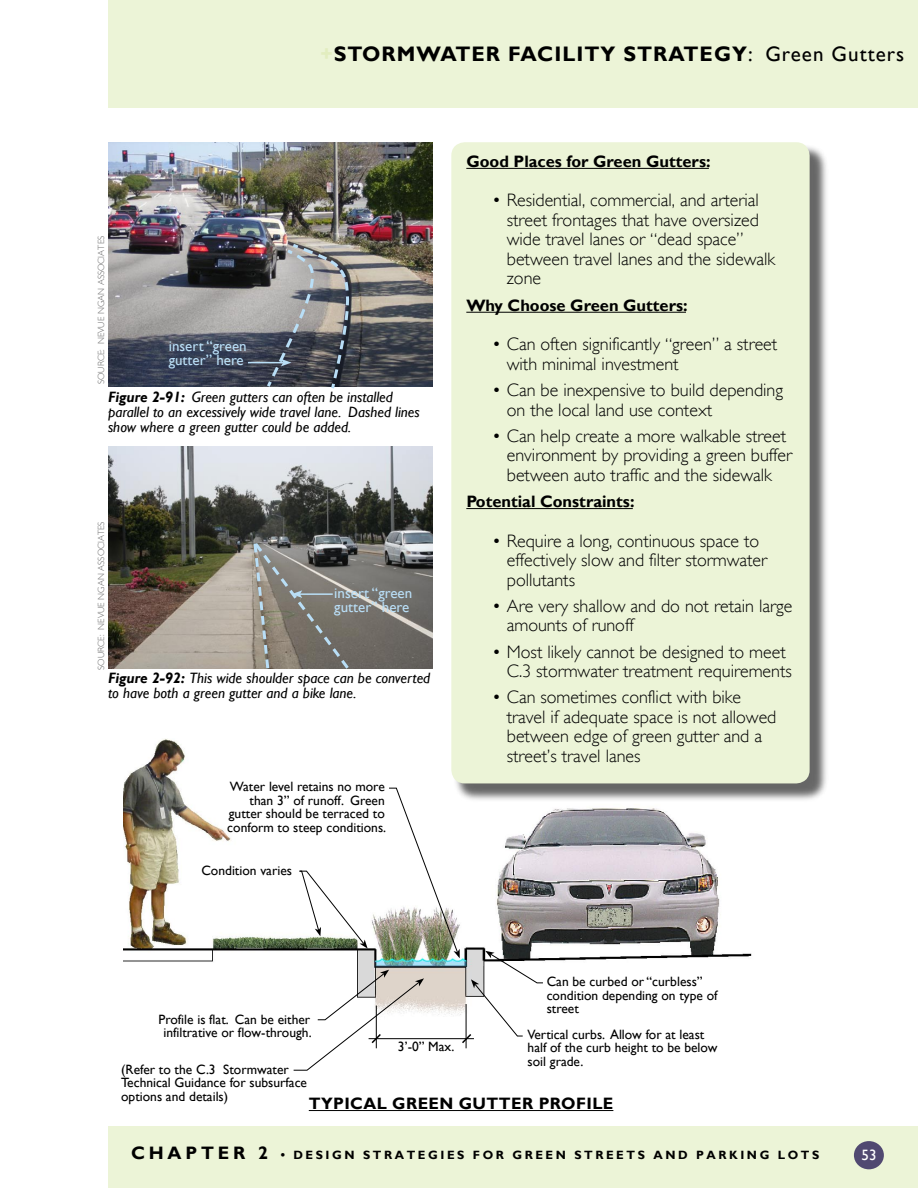
<style>
.page{position:relative;width:918px;height:1188px;background:#fff}
.page>*{position:absolute;margin:0;border:0;box-sizing:border-box;transform-origin:0 0}
.t1{font:700 21px "Gill Sans";letter-spacing:.05em;color:#000}
.t2{font:21px "Gill Sans";letter-spacing:.05em;color:#000}
.t3{font:300 18px/19.5px "Gill Sans";color:#000}
.t4{font:700 18px "Gill Sans";letter-spacing:.215em;color:#000}
.t5{font:700 16.5px "Gill Sans";color:#000}
.t6{font:700 16.5px "Gill Sans";letter-spacing:.025em;color:#000}
.t7{font:italic 15px/15px "Gill Sans";color:#000}
.t8{font:15px/13.5px "Gill Sans";color:#b9def6}
.t9{font:15px "Gill Sans";color:#fff}
.t10{font:13.5px/13.5px "Gill Sans";color:#000}
.t11{font:700 12px "Gill Sans";letter-spacing:.215em;color:#000}
.t12{font:300 9px "Gill Sans";color:#6d6d6d}
.s1{color:#e2edbf}
.s2{font-weight:700}
.s3{font-weight:400}
.s4{font-size:12px}
</style>
<div class="page">
<img style="left:123px;top:739px;width:629px;height:223px">
<img style="left:108px;top:143px;width:324px;height:243px">
<hr style="left:248px;top:362px;width:35px;height:1px;background:#b9def6">
<svg style="left:264px;top:242px;width:86px;height:147px;background:#7c7d81"></svg>
<img style="left:108px;top:446px;width:324px;height:222px">
<svg style="left:252px;top:540px;width:100px;height:129px;background:#817e77"></svg>
<div style="left:108px;top:0;width:810px;height:108px;background:#ecf4d7"></div>
<svg style="left:293px;top:788px;width:250px;height:283px"></svg>
<div style="left:453px;top:144px;width:376px;height:659px;background:#000;opacity:.6"></div>
<div style="left:451px;top:142px;width:359px;height:641px;background:#ecf4d7;border-radius:14px"></div>
<hr style="left:466px;top:168px;width:243px;height:1px;background:#000">
<hr style="left:466px;top:312px;width:220px;height:1px;background:#000">
<hr style="left:466px;top:508px;width:167px;height:1px;background:#000">
<div style="left:108px;top:1126px;width:810px;height:62px;background:#ecf4d7"></div>
<div style="left:854px;top:1141px;width:30px;height:28px;background:#514971;border-radius:50%"></div>
<hr style="left:309px;top:1110px;width:304px;height:1px;background:#000">
<p class="t1" style="left:320px;top:42px;width:115px"><span class="s1">+</span>STORMWAT</p>
<p class="t1" style="left:472px;top:42px;width:182px">ER FACI LITY STRAT</p>
<p class="t2" style="left:700px;top:42px;width:206px"><span class="s2">EGY</span>: Green Gutters</p>
<p class="t12" style="left:96px;top:384px;width:150px;rotate:-90deg">source: nevue ngan associates</p>
<p class="t8" style="left:169px;top:340px;width:79px">insert “green gutter” here</p>
<p class="t7" style="left:108px;top:389px;width:313px"><span class="s2">Figure 2-91:</span> Green gutters can often be installed parallel to an excessively wide travel lane. Dashed lines show where a green gutter could be added.</p>
<p class="t12" style="left:96px;top:670px;width:150px;rotate:-90deg">source: nevue ngan associates</p>
<p class="t8" style="left:334px;top:587px;width:79px">insert “green gutter” here</p>
<p class="t7" style="left:108px;top:670px;width:324px"><span class="s2">Figure 2-92:</span> This wide shoulder space can be converted to have both a green gutter and a bike lane.</p>
<p class="t10" style="left:227px;top:780px;width:160px;text-align:right">Water level retains no more than 3” of runoff. Green gutter should be terraced to conform to steep conditions.</p>
<p class="t10" style="left:201px;top:863px;width:92px">Condition varies</p>
<p class="t5" style="left:466px;top:152px;width:246px">Good Places for Green Gutters:</p>
<p class="t3" style="left:507px;top:191px;width:271px;text-indent:-14px"><span class="s3">•</span> Residential, commercial, and arterial street frontages that have oversized wide travel lanes or “dead space” between travel lanes and the sidewalk zone</p>
<p class="t5" style="left:466px;top:295px;width:223px">Why Choose Green Gutters:</p>
<p class="t3" style="left:507px;top:335px;width:272px;text-indent:-14px"><span class="s3">•</span> Can often significantly “green” a street with minimal investment</p>
<p class="t3" style="left:507px;top:380px;width:278px;text-indent:-14px"><span class="s3">•</span> Can be inexpensive to build depending on the local land use context</p>
<p class="t3" style="left:507px;top:426px;width:288px;text-indent:-14px"><span class="s3">•</span> Can help create a more walkable street environment by providing a green buffer between auto traffic and the sidewalk</p>
<p class="t5" style="left:466px;top:492px;width:170px">Potential Constraints:</p>
<p class="t3" style="left:507px;top:531px;width:263px;text-indent:-14px"><span class="s3">•</span> Require a long, continuous space to effectively slow and filter stormwater pollutants</p>
<p class="t3" style="left:507px;top:596px;width:287px;text-indent:-14px"><span class="s3">•</span> Are very shallow and do not retain large amounts of runoff</p>
<p class="t3" style="left:507px;top:642px;width:286px;text-indent:-14px"><span class="s3">•</span> M ost likely cannot be designed to meet<br>C.3 stormwater treatment requirements</p>
<p class="t3" style="left:507px;top:688px;width:271px;text-indent:-14px"><span class="s3">•</span> Can sometimes conflict with bike travel if adequate space is not allowed between edge of green gutter and a street’s travel lanes</p>
<p class="t10" style="left:547px;top:975px;width:173px">Can be curbed or “curbless” condition depending on type of street</p>
<p class="t10" style="left:159px;top:1012px;width:155px;text-align:center">Profile is flat. Can be either infiltrative or flow-through.</p>
<p class="t10" style="left:528px;top:1028px;width:191px">Vertical curbs. Allow for at least half of the curb height to be below soil grade.</p>
<p class="t10" style="left:398px;top:1040px;width:58px">3’-0” Max.</p>
<p class="t10" style="left:121px;top:1063px;width:187px">(Refer to the C.3 Stormwater<br>Technical Guidance for subsurface options and details)</p>
<p class="t6" style="left:309px;top:1094px;width:295px">typical green gutter profile</p>
<p class="t4" style="left:131px;top:1143px;width:186px">CHAPTER 2 <span class="s4">• DESIGN</span></p>
<p class="t11" style="left:363px;top:1148px;width:12px">STRATEGIES</p>
<p class="t11" style="left:473px;top:1148px;width:348px">FOR GREEN STREETS AND PARKING LOTS</p>
<p class="t9" style="left:862px;top:1146px;width:16px">53</p>
</div>
